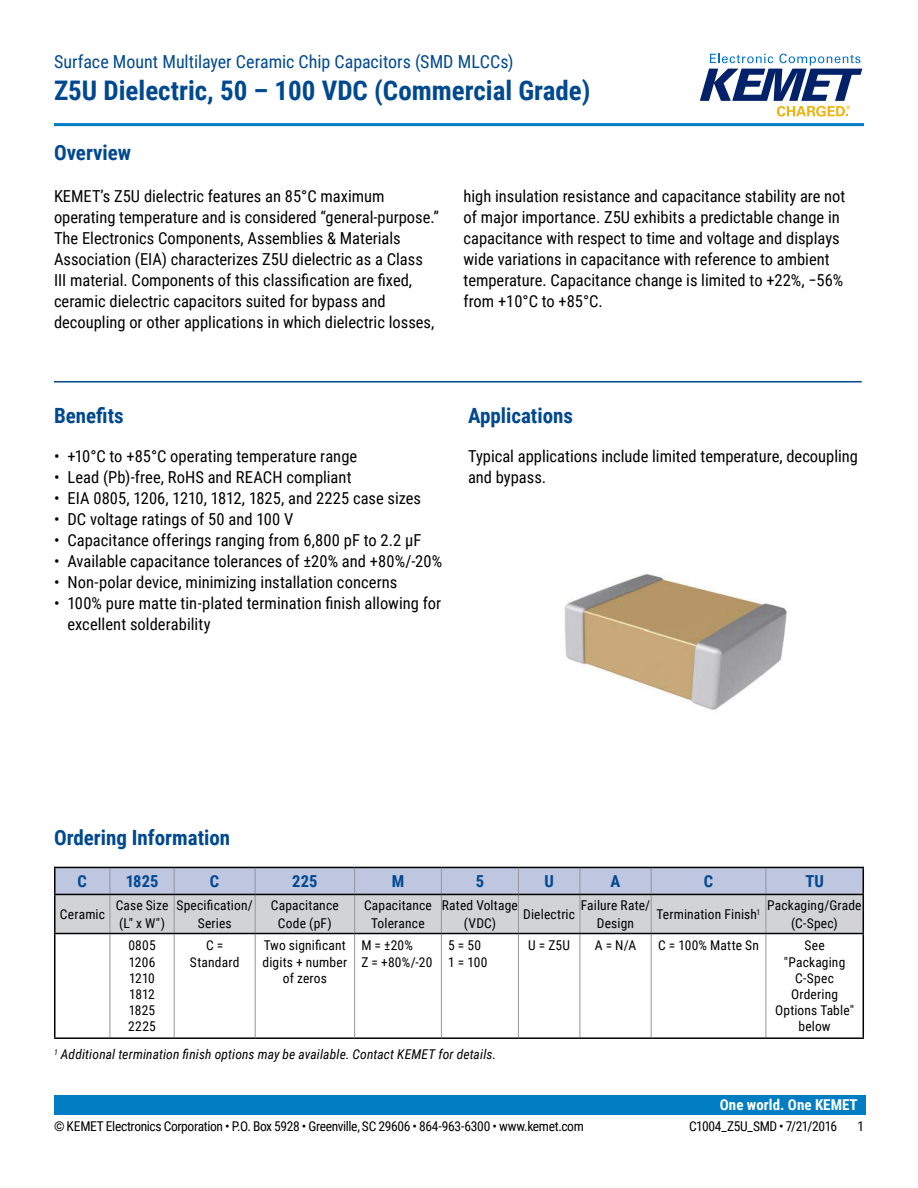
<style>
.page{position:relative;width:918px;height:1188px;background:#fff}
.page>*{position:absolute;margin:0;border:0;box-sizing:border-box;transform-origin:0 0}
.t1{font:700 27px "Roboto Condensed";color:#004990}
.t2{font:700 21px "Roboto Condensed";color:#004990}
.t3{font:18px "Roboto Condensed";color:#004990}
.t4{font:16.5px/21px "Roboto Condensed";color:#000}
.t5{font:700 16.5px "Roboto Condensed";color:#004990}
.t6{font:700 15px "Roboto Condensed";color:#fff}
.t7{font:13.5px/16.2px "Roboto Condensed";letter-spacing:.01em;color:#000;text-align:center}
.t8{font:13.5px "Roboto Condensed";letter-spacing:-.025em;color:#000}
.t9{font:italic 13.5px "Roboto Condensed";letter-spacing:.01em;color:#000}
.t10{font:13.5px "Roboto Condensed";letter-spacing:-.03em;color:#000}
</style>
<div class="page">
<svg style="left:700px;top:54px;width:162px;height:63px"></svg>
<hr style="left:54px;top:123px;width:810px;height:3px;background:#007dc3">
<div style="left:54px;top:1095px;width:811px;height:20px;background:#007dc3"></div>
<hr style="left:110px;top:934px;width:1px;height:103px;background:#939598">
<hr style="left:174px;top:934px;width:1px;height:103px;background:#939598">
<hr style="left:255px;top:934px;width:1px;height:103px;background:#939598">
<hr style="left:354px;top:934px;width:1px;height:103px;background:#939598">
<hr style="left:441px;top:934px;width:1px;height:103px;background:#939598">
<hr style="left:518px;top:934px;width:1px;height:103px;background:#939598">
<hr style="left:580px;top:934px;width:1px;height:103px;background:#939598">
<hr style="left:651px;top:934px;width:1px;height:103px;background:#939598">
<hr style="left:766px;top:934px;width:1px;height:103px;background:#939598">
<hr style="left:54px;top:895px;width:2px;height:38px;background:#000">
<hr style="left:54px;top:933px;width:56px;height:1px;background:#000">
<hr style="left:54px;top:934px;width:2px;height:103px;background:#000">
<hr style="left:863px;top:934px;width:1px;height:103px;background:#000">
<hr style="left:54px;top:1037px;width:56px;height:2px;background:#000">
<hr style="left:110px;top:1037px;width:64px;height:2px;background:#000">
<hr style="left:174px;top:1037px;width:81px;height:2px;background:#000">
<hr style="left:255px;top:1037px;width:100px;height:2px;background:#000">
<hr style="left:355px;top:1037px;width:86px;height:2px;background:#000">
<hr style="left:441px;top:1037px;width:77px;height:2px;background:#000">
<hr style="left:518px;top:1037px;width:62px;height:2px;background:#000">
<hr style="left:580px;top:1037px;width:71px;height:2px;background:#000">
<hr style="left:651px;top:1037px;width:115px;height:2px;background:#000">
<hr style="left:766px;top:1037px;width:98px;height:2px;background:#000">
<hr style="left:54px;top:867px;width:56px;height:1px;background:#000">
<hr style="left:54px;top:868px;width:2px;height:26px;background:#000">
<svg style="left:55px;top:867px;width:809px;height:67px"></svg>
<hr style="left:54px;top:894px;width:56px;height:1px;background:#000">
<hr style="left:110px;top:894px;width:64px;height:1px;background:#000">
<hr style="left:174px;top:894px;width:81px;height:1px;background:#000">
<hr style="left:255px;top:894px;width:100px;height:1px;background:#000">
<hr style="left:355px;top:894px;width:86px;height:1px;background:#000">
<hr style="left:441px;top:894px;width:77px;height:1px;background:#000">
<hr style="left:518px;top:894px;width:62px;height:1px;background:#000">
<hr style="left:580px;top:894px;width:71px;height:1px;background:#000">
<hr style="left:651px;top:894px;width:115px;height:1px;background:#000">
<hr style="left:766px;top:894px;width:98px;height:1px;background:#000">
<hr style="left:54px;top:381px;width:808px;height:1px;background:#004990">
<img style="left:564px;top:574px;width:223px;height:136px">
<p class="t3" style="left:54px;top:48px;width:461px">Surface Mount Multilayer Ceramic Chip Capacitors (SMD MLCCs)</p>
<h1 class="t1" style="left:54px;top:71px;width:538px">Z5U Dielectric, 50 – 100 VDC (Commercial Grade)</h1>
<p class="t2" style="left:54px;top:138px;width:79px">Overview</p>
<p class="t4" style="left:54px;top:185px;width:386px">KEMET’s Z5U dielectric features an 85°C maximum operating temperature and is considered “general-purpose.” The Electronics Components, Assemblies &amp; Materials Association (EIA) characterizes Z5U dielectric as a Class III material. Components of this classification are fixed, ceramic dielectric capacitors suited for bypass and decoupling or other applications in which dielectric losses,</p>
<p class="t4" style="left:463px;top:185px;width:383px">high insulation resistance and capacitance stability are not of major importance. Z5U exhibits a predictable change in capacitance with respect to time and voltage and displays wide variations in capacitance with reference to ambient temperature. Capacitance change is limited to +22%, −56% from +10°C to +85°C.</p>
<p class="t2" style="left:54px;top:401px;width:71px">Benefits</p>
<p class="t4" style="left:54px;top:445px;width:305px">• +10°C to +85°C operating temperature range</p>
<p class="t4" style="left:54px;top:466px;width:299px">• Lead (Pb)-free, RoHS and REACH compliant</p>
<p class="t4" style="left:54px;top:487px;width:369px">• EIA 0805, 1206, 1210, 1812, 1825, and 2225 case sizes</p>
<p class="t4" style="left:54px;top:508px;width:241px">• DC voltage ratings of 50 and 100 V</p>
<p class="t4" style="left:54px;top:529px;width:369px">• Capacitance offerings ranging from 6,800 pF to 2.2 μF</p>
<p class="t4" style="left:54px;top:550px;width:390px">• Available capacitance tolerances of ±20% and +80%/-20%</p>
<p class="t4" style="left:54px;top:571px;width:345px">• Non-polar device, minimizing installation concerns</p>
<p class="t4" style="left:67px;top:592px;width:375px;text-indent:-13px">• 100% pure matte tin-plated termination finish allowing for excellent solderability</p>
<p class="t2" style="left:468px;top:401px;width:107px">Applications</p>
<p class="t4" style="left:468px;top:445px;width:392px">Typical applications include limited temperature, decoupling and bypass.</p>
<p class="t2" style="left:54px;top:822px;width:178px">Ordering Information</p>
<p class="t5" style="left:78px;top:870px;width:11px">C</p>
<p class="t5" style="left:126px;top:870px;width:34px">1825</p>
<p class="t5" style="left:210px;top:870px;width:11px">C</p>
<p class="t5" style="left:292px;top:870px;width:27px">225</p>
<p class="t5" style="left:392px;top:870px;width:14px">M</p>
<p class="t5" style="left:476px;top:870px;width:10px">5</p>
<p class="t5" style="left:544px;top:870px;width:11px">U</p>
<p class="t5" style="left:611px;top:870px;width:11px">A</p>
<p class="t5" style="left:704px;top:870px;width:11px">C</p>
<p class="t5" style="left:805px;top:870px;width:20px">TU</p>
<p class="t7" style="left:60px;top:906px;width:47px">Ceramic</p>
<p class="t7" style="left:116px;top:896px;width:54px;line-height:18px;text-align:left">Case Size (L" x W")</p>
<p class="t7" style="left:176px;top:896px;width:78px;line-height:18px">Specification/<br>Series</p>
<p class="t7" style="left:271px;top:896px;width:69px;line-height:18px">Capacitance<br>Code (pF)</p>
<p class="t7" style="left:364px;top:896px;width:69px;line-height:18px">Capacitance<br>Tolerance</p>
<p class="t7" style="left:442px;top:896px;width:77px;line-height:18px">Rated Voltage (VDC)</p>
<p class="t7" style="left:523px;top:906px;width:53px">Dielectric</p>
<p class="t7" style="left:581px;top:896px;width:71px;line-height:18px">Failure Rate/<br>Design</p>
<p class="t7" style="left:657px;top:906px;width:207px">Termination Finish<sup>1</sup> Packaging/Grade</p>
<p class="t7" style="left:791px;top:915px;width:48px">(C-Spec)</p>
<p class="t7" style="left:128px;top:937px;width:29px;text-align:justify">0805<br>1206<br>1210<br>1812<br>1825<br>2225</p>
<p class="t7" style="left:190px;top:937px;width:51px">C =<br>Standard</p>
<p class="t7" style="left:263px;top:937px;width:86px">Two significant digits + number of zeros</p>
<p class="t7" style="left:361px;top:937px;width:73px;text-align:left">M = ±20%<br>Z = +80%/-20</p>
<p class="t7" style="left:448px;top:937px;width:41px;text-align:left">5 = 50<br>1 = 100</p>
<p class="t7" style="left:528px;top:937px;width:43px">U = Z5U</p>
<p class="t7" style="left:595px;top:937px;width:43px">A = N/A</p>
<p class="t7" style="left:658px;top:937px;width:102px">C = 100% Matte Sn</p>
<p class="t7" style="left:775px;top:937px;width:80px">See "Packaging<br>C-Spec<br>Ordering<br>Options Table" below</p>
<p class="t9" style="left:54px;top:1045px;width:444px"><sup>1</sup> Additional termination finish options may be available. Contact KEMET for details.</p>
<p class="t6" style="left:720px;top:1094px;width:139px">One world. One KEMET</p>
<p class="t8" style="left:54px;top:1116px;width:531px">© KEMET Electronics Corporation • P.O. Box 5928 • Greenville, SC 29606 • 864-963-6300 • www.kemet.com</p>
<p class="t10" style="left:689px;top:1116px;width:150px">C1004_Z5U_SMD • 7/21/2016</p>
<p class="t7" style="left:857px;top:1117px;width:8px">1</p>
</div>
